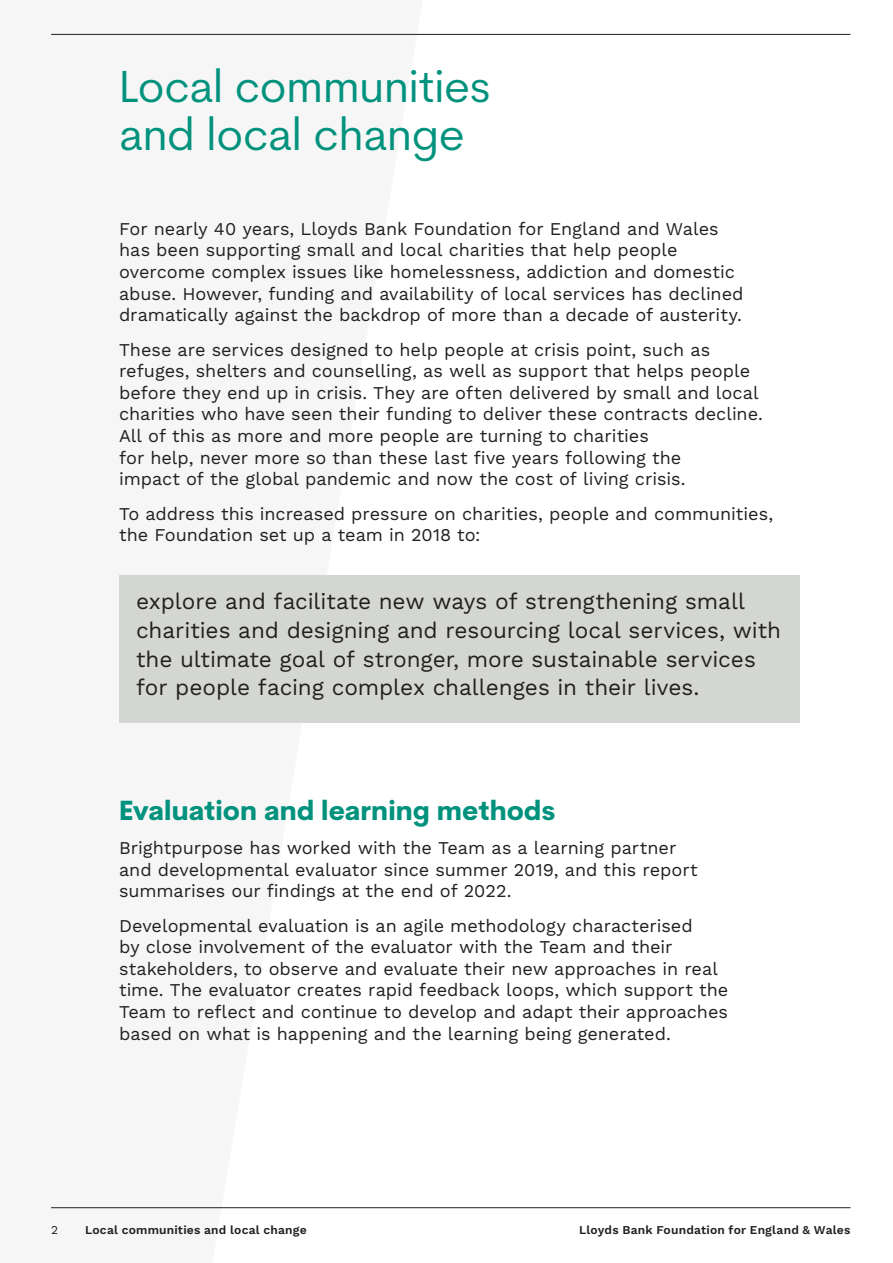
<style>
.page{position:relative;width:893px;height:1263px;background:#fff}
.page>*{position:absolute;margin:0;border:0;box-sizing:border-box;transform-origin:0 0}
.Title_CS_Book_30pt_Green{font:45px/48px "Cerebri Sans Pro";letter-spacing:-.005em;color:#00927d}
.Subhead_CS_18pt_Green{font:800 27px "Cerebri Sans Pro";color:#00927d}
.STANDFIRST_WS_15pt{font:22.5px/28.5px "Work Sans";letter-spacing:-.005em;color:#231f20}
.COPY_WS_12pt{font:18px/21.6px "Work Sans";letter-spacing:-.005em;color:#231f20}
.t1{font:600 12px "Work Sans";letter-spacing:.015em;color:#231f20}
.t2{font:12px "Work Sans";color:#231f20}
</style>
<div class="page">
<div style="left:119px;top:575px;width:680px;height:148px;background:#d4d6d2"></div>
<hr style="left:51px;top:1207px;width:799px;height:1px;background:#231f20">
<hr style="left:51px;top:34px;width:799px;height:1px;background:#231f20">
<p class="Title_CS_Book_30pt_Green" style="left:119px;top:60px;width:373px">Local communities and local change</p>
<p class="COPY_WS_12pt" style="left:119px;top:219px;width:626px">For nearly 40 years, Lloyds Bank Foundation for England and Wales has been supporting small and local charities that help people overcome complex issues like homelessness, addiction and domestic abuse. However, funding and availability of local services has declined dramatically against the backdrop of more than a decade of austerity.</p>
<p class="COPY_WS_12pt" style="left:119px;top:339px;width:645px">These are services designed to help people at crisis point, such as refuges, shelters and counselling, as well as support that helps people before they end up in crisis. They are often delivered by small and local charities who have seen their funding to deliver these contracts decline.<br>All of this as more and more people are turning to charities<br>for help, never more so than these last five years following the<br>impact of the global pandemic and now the cost of living crisis.</p>
<p class="COPY_WS_12pt" style="left:119px;top:503px;width:656px">To address this increased pressure on charities, people and communities, the Foundation set up a team in 2018 to:</p>
<p class="STANDFIRST_WS_15pt" style="left:136px;top:588px;width:647px">explore and facilitate new ways of strengthening small charities and designing and resourcing local services, with the ultimate goal of stronger, more sustainable services for people facing complex challenges in their lives.</p>
<p class="Subhead_CS_18pt_Green" style="left:119px;top:790px;width:438px">Evaluation and learning methods</p>
<p class="COPY_WS_12pt" style="left:119px;top:838px;width:580px">Brightpurpose has worked with the Team as a learning partner and developmental evaluator since summer 2019, and this report summarises our findings at the end of 2022.</p>
<p class="COPY_WS_12pt" style="left:119px;top:915px;width:611px">Developmental evaluation is an agile methodology characterised<br>by close involvement of the evaluator with the Team and their stakeholders, to observe and evaluate their new approaches in real time. The evaluator creates rapid feedback loops, which support the Team to reflect and continue to develop and adapt their approaches based on what is happening and the learning being generated.</p>
<p class="t2" style="left:51px;top:1223px;width:8px">2</p>
<p class="t1" style="left:85px;top:1223px;width:223px">Local communities and local change</p>
<p class="t1" style="left:579px;top:1223px;width:273px">Lloyds Bank Foundation for England &amp; Wales</p>
</div>
